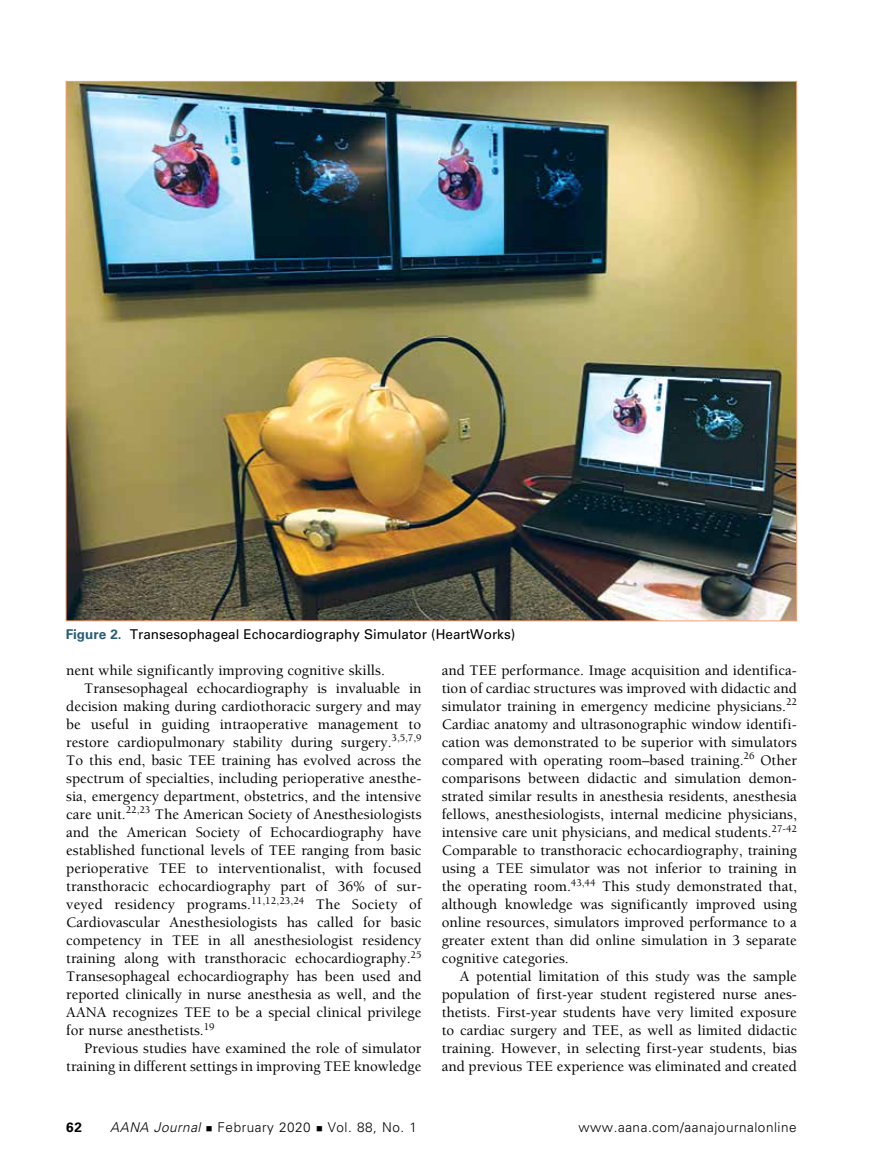
<style>
.page{position:relative;width:878px;height:1175px;background:#fff}
.page>*{position:absolute;margin:0;border:0;box-sizing:border-box;transform-origin:0 0}
.t1{font:500 15px/18px "Berkeley";color:#000;text-align:justify}
.t2{font:300 13.5px "Univers";letter-spacing:.04em;color:#000}
.t3{font:13.5px "Univers";color:#000}
.t4{font:700 13.5px "Univers";color:#000}
.s1{font-weight:700;color:#265d73}
.s2{font-style:italic}
</style>
<div class="page">
<img style="left:68px;top:83px;width:726px;height:536px">
<p class="t3" style="left:66px;top:626px;width:451px"><span class="s1">Figure 2.</span> Transesophageal Echocardiography Simulator (HeartWorks)</p>
<p class="t1" style="left:66px;top:662px;width:320px">nent while significantly improving cognitive skills.</p>
<p class="t1" style="left:84px;top:680px;width:339px">Transesophageal echocardiography is invaluable in</p>
<p class="t1" style="left:66px;top:698px;width:357px">decision making during cardiothoracic surgery and may</p>
<p class="t1" style="left:66px;top:716px;width:356px">be useful in guiding intraoperative management to</p>
<p class="t1" style="left:66px;top:734px;width:357px">restore cardiopulmonary stability during surgery.<sup>3,5,7,9</sup></p>
<p class="t1" style="left:66px;top:752px;width:356px">To this end, basic TEE training has evolved across the</p>
<p class="t1" style="left:66px;top:770px;width:357px">spectrum of specialties, including perioperative anesthe-</p>
<p class="t1" style="left:66px;top:788px;width:357px">sia, emergency department, obstetrics, and the intensive</p>
<p class="t1" style="left:66px;top:806px;width:357px">care unit.<sup>22,23</sup> The American Society of Anesthesiologists</p>
<p class="t1" style="left:66px;top:824px;width:357px">and the American Society of Echocardiography have</p>
<p class="t1" style="left:66px;top:842px;width:357px">established functional levels of TEE ranging from basic</p>
<p class="t1" style="left:66px;top:860px;width:356px">perioperative TEE to interventionalist, with focused</p>
<p class="t1" style="left:66px;top:878px;width:357px">transthoracic echocardiography part of 36% of sur-</p>
<p class="t1" style="left:66px;top:896px;width:357px">veyed residency programs.<sup>11,12,23,24</sup> The Society of</p>
<p class="t1" style="left:66px;top:914px;width:357px">Cardiovascular Anesthesiologists has called for basic</p>
<p class="t1" style="left:66px;top:932px;width:357px">competency in TEE in all anesthesiologist residency</p>
<p class="t1" style="left:66px;top:950px;width:357px">training along with transthoracic echocardiography.<sup>25</sup></p>
<p class="t1" style="left:66px;top:968px;width:357px">Transesophageal echocardiography has been used and</p>
<p class="t1" style="left:66px;top:986px;width:356px">reported clinically in nurse anesthesia as well, and the</p>
<p class="t1" style="left:66px;top:1004px;width:356px">AANA recognizes TEE to be a special clinical privilege</p>
<p class="t1" style="left:66px;top:1022px;width:150px">for nurse anesthetists.<sup>19</sup></p>
<p class="t1" style="left:84px;top:1040px;width:339px">Previous studies have examined the role of simulator</p>
<p class="t1" style="left:66px;top:1058px;width:357px">training in different settings in improving TEE knowledge</p>
<p class="t1" style="left:441px;top:662px;width:357px">and TEE performance. Image acquisition and identifica&shy;tion of cardiac structures was improved with didactic and simulator training in emergency medicine physicians.<sup>22<br></sup>Cardiac anatomy and ultrasonographic window identifi&shy;cation was demonstrated to be superior with simulators compared with operating room–based training.<sup>26</sup> Other comparisons between didactic and simulation demon&shy;strated similar results in anesthesia residents, anesthesia fellows, anesthesiologists, internal medicine physicians, intensive care unit physicians, and medical students.<sup>27-42<br></sup>Comparable to transthoracic echocardiography, training using a TEE simulator was not inferior to training in the operating room.<sup>43,44</sup> This study demonstrated that, although knowledge was significantly improved using online resources, simulators improved performance to a greater extent than did online simulation in 3 separate cognitive categories.</p>
<p class="t1" style="left:441px;top:968px;width:357px;text-indent:18px">A potential limitation of this study was the sample population of first-year student registered nurse anes&shy;thetists. First-year students have very limited exposure to cardiac surgery and TEE, as well as limited didactic training. However, in selecting first-year students, bias and previous TEE experience was eliminated and created</p>
<p class="t4" style="left:66px;top:1119px;width:17px">62</p>
<p class="t2" style="left:110px;top:1119px;width:308px"><span class="s2">AANA Journal</span> ■ February 2020 ■ Vol. 88, No. 1</p>
<p class="t2" style="left:578px;top:1119px;width:220px">www.aana.com/aanajournalonline</p>
</div>
